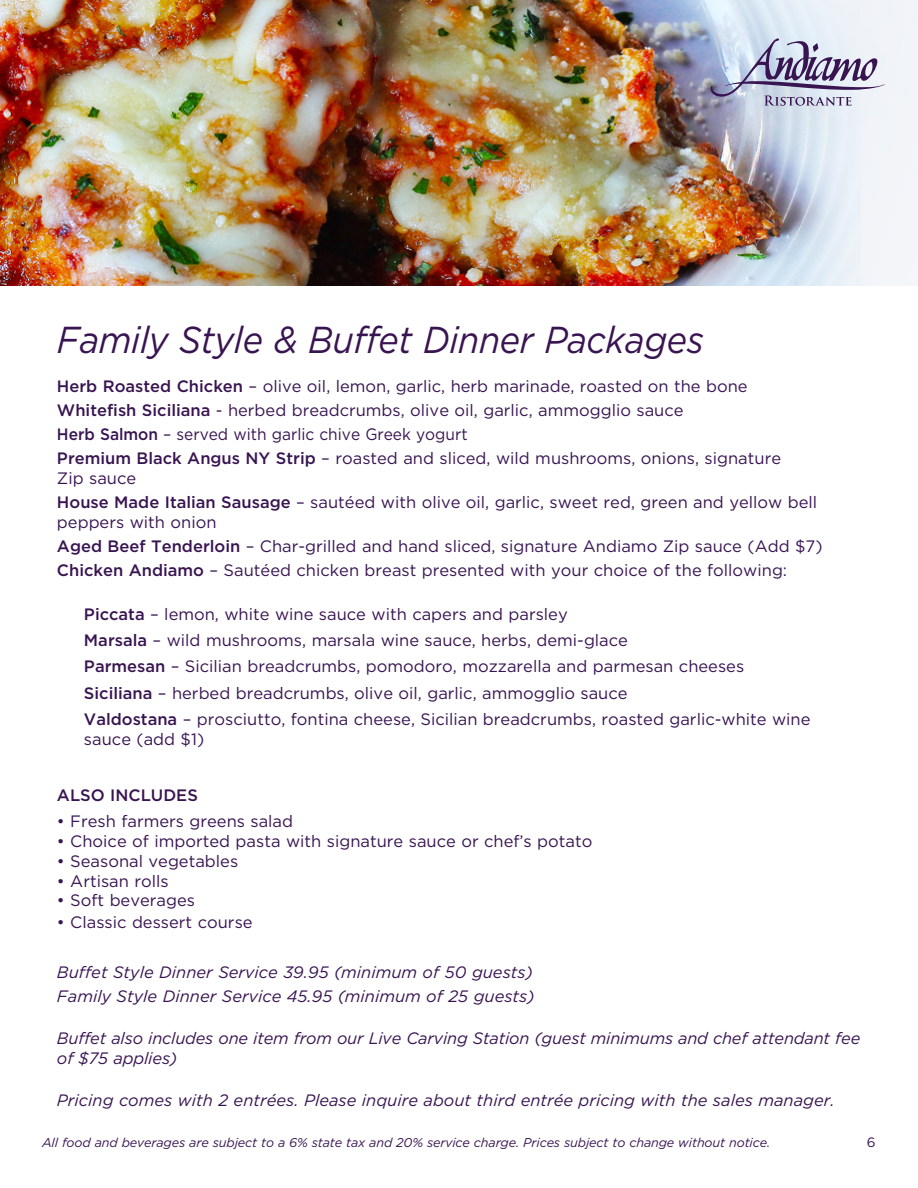
<style>
.page{position:relative;width:918px;height:1188px;background:#fff}
.page>*{position:absolute;margin:0;border:0;box-sizing:border-box;transform-origin:0 0}
._1_Header{font:italic 37.5px "Gotham";letter-spacing:-.01em;color:#381451;scale:.92 1}
._3_Body{font:16.5px/19.8px "Gotham";color:#381451}
._1_Header-2{font:16.5px/19.8px "Gotham";color:#381451}
._1_Header-3{font:italic 16.5px/19.8px "Gotham";color:#381451}
._1_Header-4{font:16.5px "Gotham";color:#381451;scale:.94 1}
._3_Body-2{font:500 16.5px "Gotham";color:#381451}
.t1{font:13.5px "Gotham";color:#381451}
.t2{font:italic 12.75px "Gotham";letter-spacing:-.01em;color:#381451}
.s1{font-weight:500}
</style>
<div class="page">
<img style="left:0;top:0;width:918px;height:286px">
<svg style="left:708px;top:38px;width:177px;height:70px;background:#b6b8ce"></svg>
<p class="_1_Header" style="left:57px;top:316px;width:705px">Family Style &amp; Buffet Dinner Packages</p>
<p class="_1_Header-2" style="left:57px;top:376px;width:692px"><span class="s1">Herb Roasted Chicken</span> – olive oil, lemon, garlic, herb marinade, roasted on the bone</p>
<p class="_1_Header-2" style="left:57px;top:400px;width:628px"><span class="s1">Whitefish Siciliana</span> - herbed breadcrumbs, olive oil, garlic, ammogglio sauce</p>
<p class="_1_Header-4" style="left:57px;top:423px;width:438px"><span class="s1">Herb Salmon</span> – served with garlic chive Greek yogurt</p>
<p class="_1_Header-2" style="left:57px;top:448px;width:726px"><span class="s1">Premium Black Angus NY Strip</span> – roasted and sliced, wild mushrooms, onions, signature<br>Zip sauce</p>
<p class="_1_Header-2" style="left:57px;top:492px;width:762px"><span class="s1">House Made Italian Sausage</span> – sautéed with olive oil, garlic, sweet red, green and yellow bell peppers with onion</p>
<p class="_1_Header-2" style="left:57px;top:536px;width:767px"><span class="s1">Aged Beef Tenderloin</span> – Char-grilled and hand sliced, signature Andiamo Zip sauce (Add $7)</p>
<p class="_1_Header-2" style="left:57px;top:560px;width:732px"><span class="s1">Chicken Andiamo</span> – Sautéed chicken breast presented with your choice of the following:</p>
<p class="_3_Body" style="left:84px;top:604px;width:485px"><span class="s1">Piccata</span> – lemon, white wine sauce with capers and parsley</p>
<p class="_3_Body" style="left:84px;top:630px;width:546px"><span class="s1">Marsala</span> – wild mushrooms, marsala wine sauce, herbs, demi-glace</p>
<p class="_3_Body" style="left:84px;top:656px;width:662px"><span class="s1">Parmesan</span> – Sicilian breadcrumbs, pomodoro, mozzarella and parmesan cheeses</p>
<p class="_3_Body" style="left:84px;top:683px;width:545px"><span class="s1">Siciliana</span> – herbed breadcrumbs, olive oil, garlic, ammogglio sauce</p>
<p class="_3_Body" style="left:84px;top:709px;width:728px"><span class="s1">Valdostana</span> – prosciutto, fontina cheese, Sicilian breadcrumbs, roasted garlic-white wine sauce (add $1)</p>
<p class="_3_Body-2" style="left:57px;top:784px;width:142px">ALSO INCLUDES</p>
<p class="_3_Body" style="left:57px;top:811px;width:238px">• Fresh farmers greens salad</p>
<p class="_3_Body" style="left:57px;top:831px;width:537px">• Choice of imported pasta with signature sauce or chef’s potato</p>
<p class="_3_Body" style="left:57px;top:851px;width:183px">• Seasonal vegetables</p>
<p class="_3_Body" style="left:57px;top:871px;width:113px">• Artisan rolls</p>
<p class="_3_Body" style="left:57px;top:890px;width:140px">• Soft beverages</p>
<p class="_3_Body" style="left:57px;top:912px;width:197px">• Classic dessert course</p>
<p class="_1_Header-3" style="left:57px;top:962px;width:477px">Buffet Style Dinner Service 39.95 (minimum of 50 guests)</p>
<p class="_1_Header-3" style="left:57px;top:986px;width:479px">Family Style Dinner Service 45.95 (minimum of 25 guests)</p>
<p class="_1_Header-3" style="left:57px;top:1028px;width:805px">Buffet also includes one item from our Live Carving Station (guest minimums and chef attendant fee of $75 applies)</p>
<p class="_1_Header-3" style="left:57px;top:1090px;width:779px">Pricing comes with 2 entrées. Please inquire about third entrée pricing with the sales manager.</p>
<p class="t2" style="left:42px;top:1134px;width:730px">All food and beverages are subject to a 6% state tax and 20% service charge. Prices subject to change without notice.</p>
<p class="t1" style="left:867px;top:1133px;width:10px">6</p>
</div>
